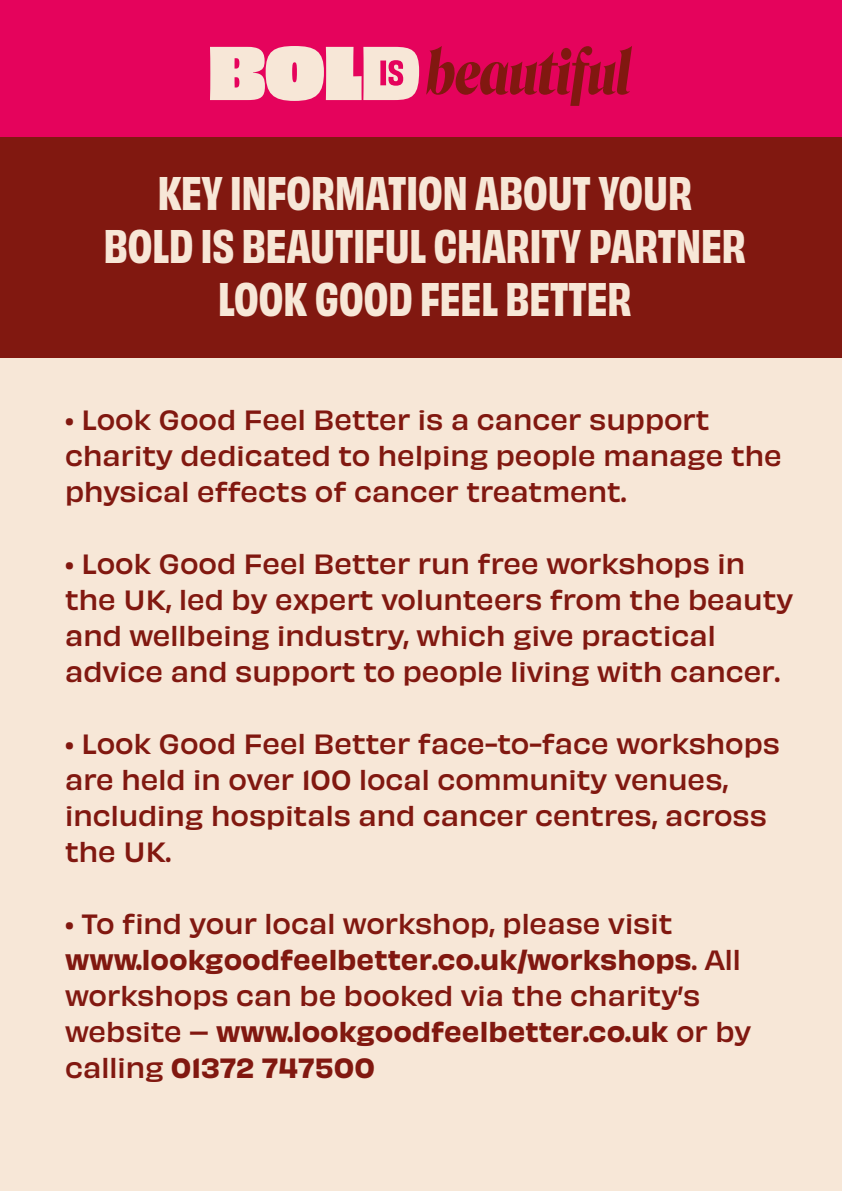
<style>
.page{position:relative;width:842px;height:1191px;background:#f7e7d7}
.page>*{position:absolute;margin:0;border:0;box-sizing:border-box;transform-origin:0 0}
.t1{font:700 44px/52.8px "Obviously Narw";color:#f7e7d7;text-align:center}
.t2{font:500 26px/36px "Obviously";color:#811810}
.t3{font:26px/36px "Obviously Semi";color:#811810}
.s1{font-family:"Obviously";font-weight:500}
</style>
<div class="page">
<div style="left:0;top:0;width:842px;height:292px;background:#e5035c"></div>
<div style="left:0;top:137px;width:842px;height:221px;background:#811810"></div>
<svg style="left:210px;top:46px;width:209px;height:55px;background:#f3bec0"></svg>
<svg style="left:426px;top:46px;width:206px;height:60px"></svg>
<h1 class="t1" style="left:104px;top:163px;width:643px">KEY INFORMATION ABOUT YOUR<br>BOLD IS BEAUTIFUL CHARITY PARTNER<br>LOOK GOOD FEEL BETTER</h1>
<p class="t2" style="left:65px;top:399px;width:718px">• Look Good Feel Better is a cancer support charity dedicated to helping people manage the physical effects of cancer treatment.</p>
<p class="t2" style="left:65px;top:543px;width:730px">• Look Good Feel Better run free workshops in the UK, led by expert volunteers from the beauty and wellbeing industry, which give practical advice and support to people living with cancer.</p>
<p class="t2" style="left:65px;top:723px;width:716px">• Look Good Feel Better face-to-face workshops are held in over 100 local community venues, including hospitals and cancer centres, across the UK.</p>
<p class="t2" style="left:65px;top:903px;width:609px">• To find your local workshop, please visit</p>
<p class="t3" style="left:65px;top:939px;width:677px">www.lookgoodfeelbetter.co.uk/workshops<span class="s1">. All</span></p>
<p class="t2" style="left:65px;top:975px;width:637px">workshops can be booked via the charity’s</p>
<p class="t3" style="left:65px;top:1011px;width:688px"><span class="s1">website –</span> www.lookgoodfeelbetter.co.uk <span class="s1">or by calling</span> 01372 747500</p>
</div>
